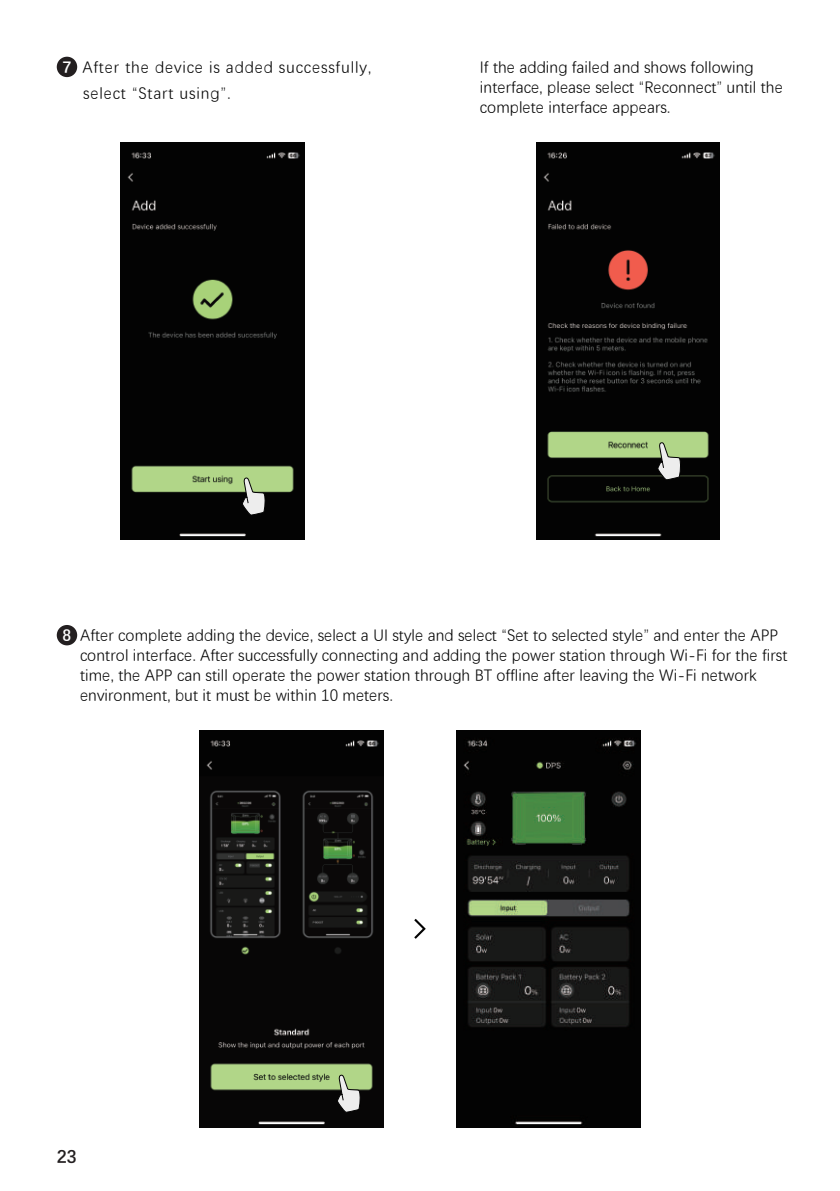
<style>
.page{position:relative;width:840px;height:1191px;background:#fff}
.page>*{position:absolute;margin:0;border:0;box-sizing:border-box;transform-origin:0 0}
.t1{font:700 18px "Deng Xian";color:#231f20}
.t2{font:16px/20px "Deng Xian";color:#030303}
.t3{font:16px/26px "Deng Xian";letter-spacing:.05em;color:#030303}
.s1{font-weight:700;color:#fff}
</style>
<div class="page">
<div style="left:57px;top:625px;width:20px;height:20px;background:#231f20;border-radius:50%"></div>
<div style="left:57px;top:57px;width:20px;height:20px;background:#231f20;border-radius:50%"></div>
<img style="left:120px;top:143px;width:184px;height:397px">
<svg style="left:242px;top:477px;width:24px;height:38px"></svg>
<svg style="left:414px;top:918px;width:11px;height:20px"></svg>
<img style="left:456px;top:730px;width:184px;height:397px">
<img style="left:536px;top:143px;width:183px;height:397px">
<svg style="left:656px;top:442px;width:25px;height:38px"></svg>
<img style="left:199px;top:730px;width:184px;height:397px">
<svg style="left:336px;top:1074px;width:25px;height:38px"></svg>
<p class="t3" style="left:83px;top:54px;width:289px;text-indent:-21px"><span class="s1">7</span> After the device is added successfully, select “Start using”.</p>
<p class="t2" style="left:479px;top:56px;width:304px">If the adding failed and shows following interface, please select “Reconnect” until the complete interface appears.</p>
<p class="t2" style="left:80px;top:624px;width:708px;text-indent:-18px"><span class="s1">8</span> After complete adding the device, select a UI style and select “Set to selected style” and enter the APP control interface. After successfully connecting and adding the power station through Wi-Fi for the first time, the APP can still operate the power station through BT offline after leaving the Wi-Fi network environment, but it must be within 10 meters.</p>
<p class="t1" style="left:57px;top:1144px;width:21px">23</p>
</div>
